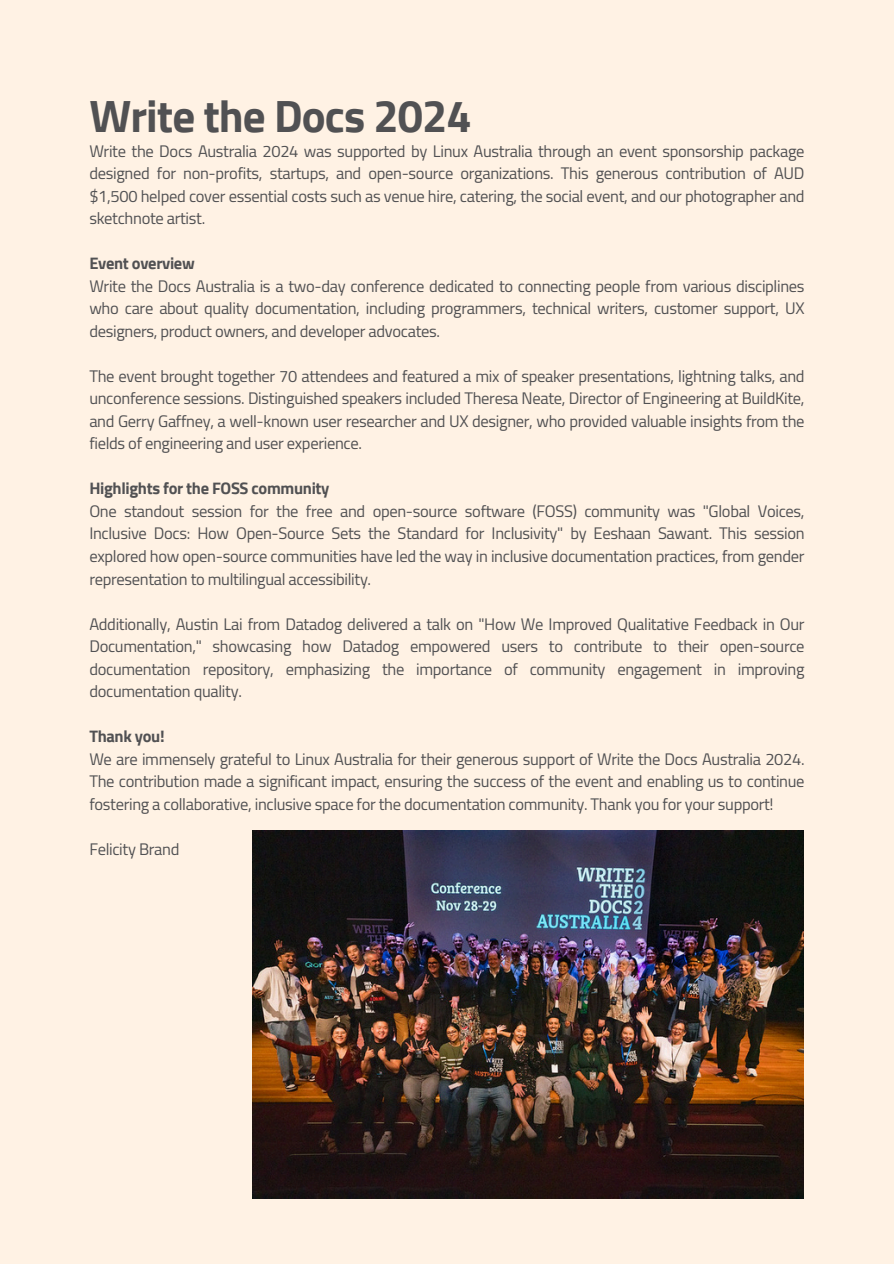
<style>
.page{position:relative;width:894px;height:1264px;background:#fff}
.page>*{position:absolute;margin:0;border:0;box-sizing:border-box;transform-origin:0 0}
.t1{font:700 45px "Cairo";letter-spacing:-.02em;color:#515153}
.t2{font:16.5px/22.5px "Cairo";letter-spacing:-.02em;color:#515153;text-align:justify}
.t3{font:700 16.5px "Cairo";letter-spacing:-.02em;color:#515153}
</style>
<div class="page">
<div style="left:0;top:0;width:893px;height:1263px;background:#fff2e4"></div>
<img style="left:252px;top:830px;width:551px;height:368px">
<p class="t1" style="left:89px;top:90px;width:384px">Write the Docs 2024</p>
<h1 class="t2" style="left:89px;top:140px;width:716px">Write the Docs Australia 2024 was supported by Linux Australia through an event sponsorship package designed for non-profits, startups, and open-source organizations. This generous contribution of AUD $1,500 helped cover essential costs such as venue hire, catering, the social event, and our photographer and sketchnote artist.</h1>
<p class="t3" style="left:89px;top:254px;width:107px">Event overview</p>
<p class="t2" style="left:89px;top:275px;width:716px">Write the Docs Australia is a two-day conference dedicated to connecting people from various disciplines who care about quality documentation, including programmers, technical writers, customer support, UX designers, product owners, and developer advocates.</p>
<p class="t2" style="left:89px;top:365px;width:716px">The event brought together 70 attendees and featured a mix of speaker presentations, lightning talks, and unconference sessions. Distinguished speakers included Theresa Neate, Director of Engineering at BuildKite, and Gerry Gaffney, a well-known user researcher and UX designer, who provided valuable insights from the fields of engineering and user experience.</p>
<p class="t3" style="left:89px;top:479px;width:241px">Highlights for the FOSS community</p>
<p class="t2" style="left:89px;top:500px;width:716px">One standout session for the free and open-source software (FOSS) community was "Global Voices, Inclusive Docs: How Open-Source Sets the Standard for Inclusivity" by Eeshaan Sawant. This session explored how open-source communities have led the way in inclusive documentation practices, from gender representation to multilingual accessibility.</p>
<p class="t2" style="left:89px;top:612px;width:716px">Additionally, Austin Lai from Datadog delivered a talk on "How We Improved Qualitative Feedback in Our Documentation," showcasing how Datadog empowered users to contribute to their open-source documentation repository, emphasizing the importance of community engagement in improving documentation quality.</p>
<p class="t3" style="left:89px;top:726px;width:77px">Thank you!</p>
<p class="t2" style="left:89px;top:747px;width:716px">We are immensely grateful to Linux Australia for their generous support of Write the Docs Australia 2024.<br>The contribution made a significant impact, ensuring the success of the event and enabling us to continue fostering a collaborative, inclusive space for the documentation community. Thank you for your support!</p>
<p class="t2" style="left:89px;top:837px;width:91px">Felicity Brand</p>
</div>
